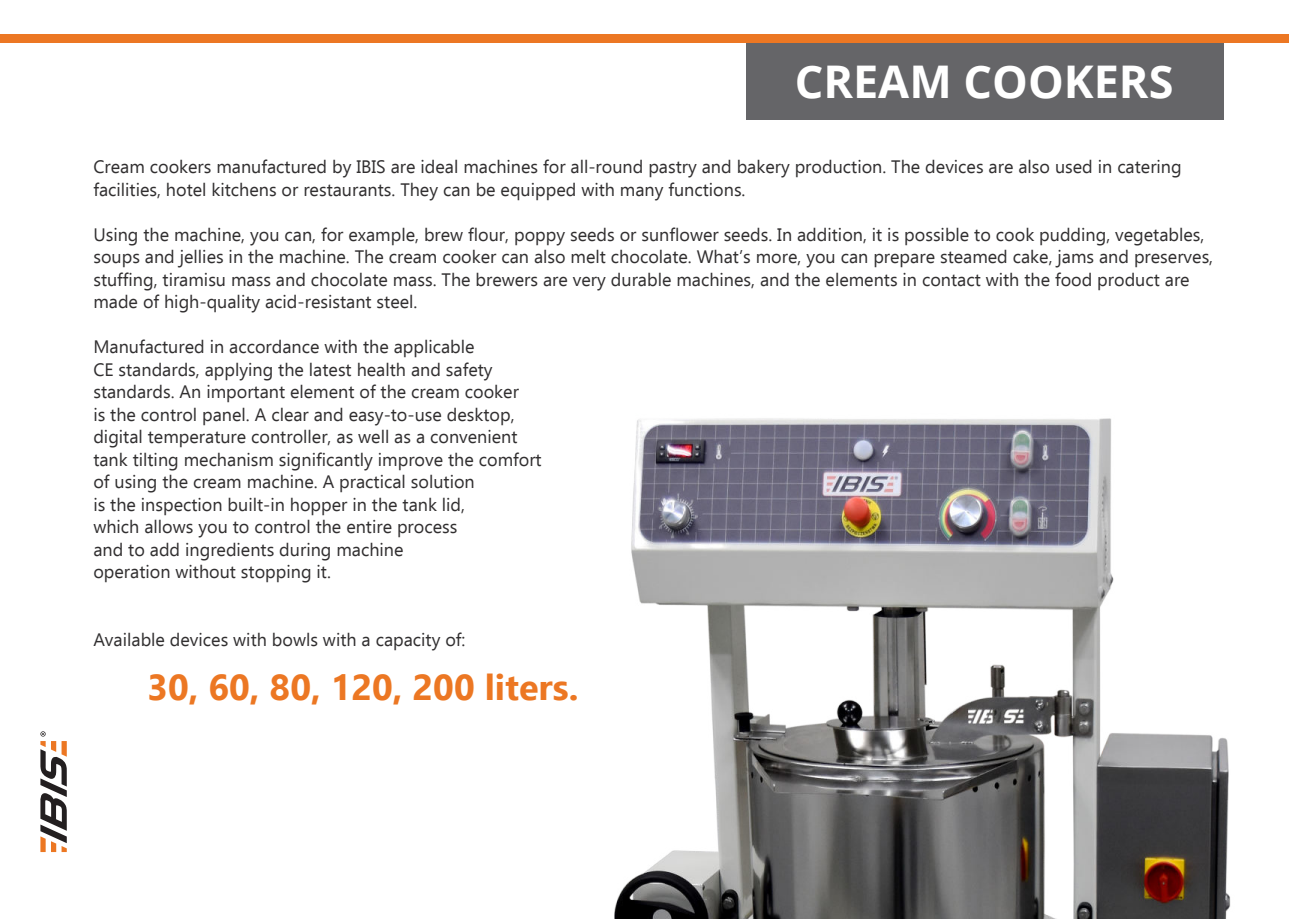
<style>
.page{position:relative;width:1289px;height:919px;background:#fff}
.page>*{position:absolute;margin:0;border:0;box-sizing:border-box;transform-origin:0 0}
.t1{font:700 45px "Open Sans";color:#fff}
.t2{font:700 36px "Ebrima";color:#ec7723}
.t3{font:18px/22.5px "Ebrima";color:#312f30}
</style>
<div class="page">
<img style="left:614px;top:418px;width:617px;height:500px">
<div style="left:746px;top:43px;width:478px;height:76px;background:#656568"></div>
<div style="left:0;top:34px;width:1288px;height:9px;background:#ec7723"></div>
<svg style="left:40px;top:731px;width:27px;height:121px"></svg>
<h1 class="t1" style="left:794px;top:56px;width:380px">CREAM COOKERS</h1>
<p class="t3" style="left:93px;top:157px;width:1089px">Cream cookers manufactured by IBIS are ideal machines for all-round pastry and bakery production. The devices are also used in catering facilities, hotel kitchens or restaurants. They can be equipped with many functions.</p>
<p class="t3" style="left:93px;top:222px;width:1121px">Using the machine, you can, for example, brew flour, poppy seeds or sunflower seeds. In addition, it is possible to cook pudding, vegetables, soups and jellies in the machine. The cream cooker can also melt chocolate. What’s more, you can prepare steamed cake, jams and preserves, stuffing, tiramisu mass and chocolate mass. The brewers are very durable machines, and the elements in contact with the food product are made of high-quality acid-resistant steel.</p>
<p class="t3" style="left:93px;top:337px;width:450px">Manufactured in accordance with the applicable<br>CE standards, applying the latest health and safety standards. An important element of the cream cooker<br>is the control panel. A clear and easy-to-use desktop, digital temperature controller, as well as a convenient tank tilting mechanism significantly improve the comfort of using the cream machine. A practical solution<br>is the inspection built-in hopper in the tank lid,<br>which allows you to control the entire process<br>and to add ingredients during machine<br>operation without stopping it.</p>
<p class="t3" style="left:93px;top:630px;width:373px">Available devices with bowls with a capacity of:</p>
<h2 class="t2" style="left:147px;top:673px;width:432px">30, 60, 80, 120, 200 liters.</h2>
</div>
